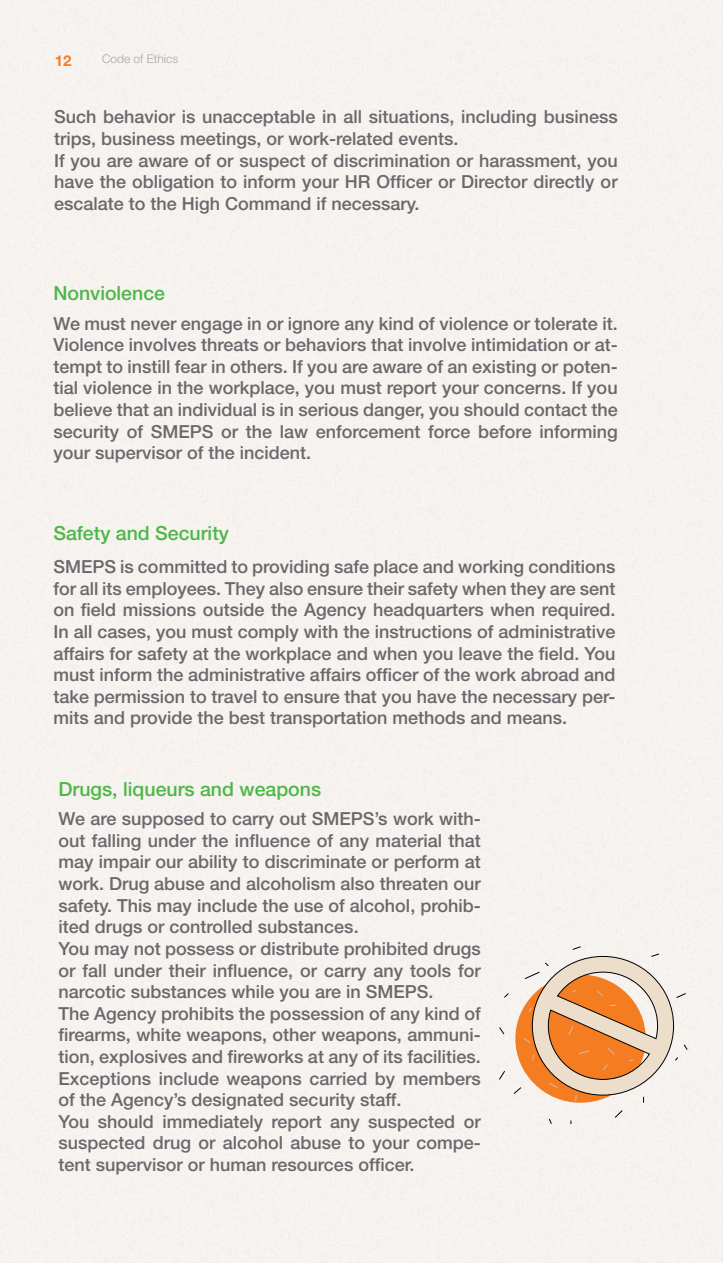
<style>
.page{position:relative;width:723px;height:1263px;background:#fff}
.page>*{position:absolute;margin:0;border:0;box-sizing:border-box;transform-origin:0 0}
.Paragraph_Style_1{font:500 19.5px "Helvetica Neue";color:#4db748}
.textE{font:500 18px/21.6px "Helvetica Neue";color:#6b686d;text-align:justify}
.t1{font:700 15px "Helvetica Neue";color:#f57e25}
.t2{font:300 12px "Helvetica Neue";color:#a8a7ad}
</style>
<div class="page">
<svg style="left:498px;top:946px;width:190px;height:179px"></svg>
<p class="t1" style="left:55px;top:51px;width:18px">12</p>
<p class="t2" style="left:102px;top:52px;width:78px">Code of Ethics</p>
<p class="textE" style="left:54px;top:106px;width:565px">Such behavior is unacceptable in all situations, including business trips, business meetings, or work-related events.</p>
<p class="textE" style="left:54px;top:149px;width:565px">If you are aware of or suspect of discrimination or harassment, you have the obligation to inform your HR Officer or Director directly or escalate to the High Command if necessary.</p>
<p class="Paragraph_Style_1" style="left:53px;top:281px;width:113px">Nonviolence</p>
<p class="textE" style="left:53px;top:312px;width:566px">We must never engage in or ignore any kind of violence or tolerate it.<br>Violence involves threats or behaviors that involve intimidation or at&shy;tempt to instill fear in others. If you are aware of an existing or poten&shy;tial violence in the workplace, you must report your concerns. If you believe that an individual is in serious danger, you should contact the security of SMEPS or the law enforcement force before informing your supervisor of the incident.</p>
<p class="Paragraph_Style_1" style="left:53px;top:522px;width:177px">Safety and Security</p>
<p class="textE" style="left:53px;top:556px;width:564px">SMEPS is committed to providing safe place and working conditions for all its employees. They also ensure their safety when they are sent on field missions outside the Agency headquarters when required.<br>In all cases, you must comply with the instructions of administrative affairs for safety at the workplace and when you leave the field. You must inform the administrative affairs officer of the work abroad and take permission to travel to ensure that you have the necessary per&shy;mits and provide the best transportation methods and means.</p>
<p class="Paragraph_Style_1" style="left:58px;top:777px;width:264px">Drugs, liqueurs and weapons</p>
<p class="textE" style="left:58px;top:808px;width:424px">We are supposed to carry out SMEPS’s work with&shy;out falling under the influence of any material that may impair our ability to discriminate or perform at work. Drug abuse and alcoholism also threaten our safety. This may include the use of alcohol, prohib&shy;ited drugs or controlled substances.</p>
<p class="textE" style="left:58px;top:937px;width:424px">You may not possess or distribute prohibited drugs or fall under their influence, or carry any tools for narcotic substances while you are in SMEPS.</p>
<p class="textE" style="left:58px;top:1002px;width:424px">The Agency prohibits the possession of any kind of firearms, white weapons, other weapons, ammuni&shy;tion, explosives and fireworks at any of its facilities.<br>Exceptions include weapons carried by members of the Agency’s designated security staff.</p>
<p class="textE" style="left:58px;top:1110px;width:424px">You should immediately report any suspected or suspected drug or alcohol abuse to your compe&shy;tent supervisor or human resources officer.</p>
</div>
